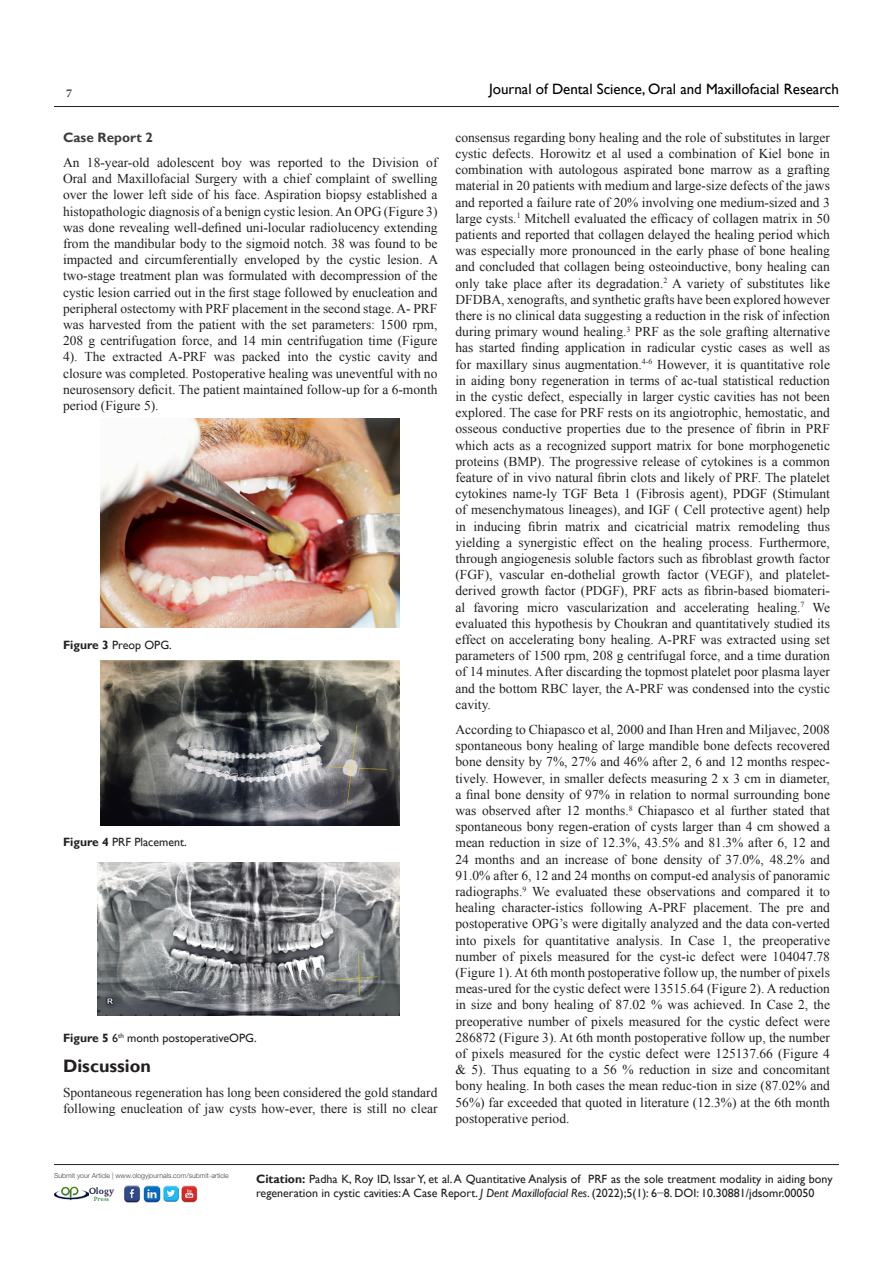
<style>
.page{position:relative;width:893px;height:1263px;background:#fff}
.page>*{position:absolute;margin:0;border:0;box-sizing:border-box;transform-origin:0 0}
.t1{font:700 18px "Gill Sans";color:#231f20}
.t2{font:15px "Gill Sans";color:#000}
.t3{font:13.5px/16.2px "Times New Roman";color:#231f20;text-align:justify}
.t4{font:700 13.5px "Gill Sans";color:#3e3e3f}
.t5{font:12px/14.4px "Gill Sans";color:#231f20}
.t6{font:700 12px "Minion Pro";color:#3e3e3f}
.t7{font:700 9px "Kelvinch";color:#101141}
.t8{font:300 6.9px "Helvetica Neue LT Std";color:#3e3e3f}
.t9{font:700 6px "Kelvinch";color:#31853f}
.s1{font-weight:700}
.s2{font-style:italic}
.s3{font-family:"Times New Roman"}
</style>
<div class="page">
<hr style="left:54px;top:106px;width:785px;height:1px;background:#231f20">
<hr style="left:54px;top:1164px;width:785px;height:1px;background:#231f20">
<img style="left:54px;top:1186px;width:35px;height:15px">
<img style="left:124px;top:1186px;width:16px;height:16px">
<img style="left:144px;top:1186px;width:16px;height:16px">
<img style="left:164px;top:1186px;width:34px;height:16px">
<img style="left:101px;top:660px;width:299px;height:166px">
<img style="left:98px;top:862px;width:302px;height:154px">
<img style="left:101px;top:419px;width:299px;height:208px">
<p class="t6" style="left:66px;top:85px;width:7px">7</p>
<p class="t4" style="left:63px;top:129px;width:92px">Case Report 2</p>
<p class="t3" style="left:63px;top:154px;width:377px">An 18-year-old adolescent boy was reported to the Division of Oral and Maxillofacial Surgery with a chief complaint of swelling over the lower left side of his face. Aspiration biopsy established a histopathologic diagnosis of a benign cystic lesion. An OPG (Figure 3) was done revealing well-defined uni-locular radiolucency extending from the mandibular body to the sigmoid notch. 38 was found to be impacted and circumferentially enveloped by the cystic lesion. A two-stage treatment plan was formulated with decompression of the cystic lesion carried out in the first stage followed by enucleation and peripheral ostectomy with PRF placement in the second stage. A- PRF was harvested from the patient with the set parameters: 1500 rpm, 208 g centrifugation force, and 14 min centrifugation time (Figure 4). The extracted A-PRF was packed into the cystic cavity and closure was completed. Postoperative healing was uneventful with no neurosensory deficit. The patient maintained follow-up for a 6-month period (Figure 5).</p>
<p class="t5" style="left:63px;top:638px;width:110px"><span class="s1">Figure 3</span> Preop OPG.</p>
<p class="t5" style="left:63px;top:834px;width:125px"><span class="s1">Figure 4</span> PRF Placement.</p>
<p class="t5" style="left:63px;top:1031px;width:195px"><span class="s1">Figure 5</span> 6<sup>th</sup> month postoperativeOPG.</p>
<p class="t1" style="left:63px;top:1055px;width:89px">Discussion</p>
<p class="t3" style="left:63px;top:1084px;width:376px">Spontaneous regeneration has long been considered the gold standard following enucleation of jaw cysts how-ever, there is still no clear</p>
<p class="t2" style="left:489px;top:80px;width:351px">Journal of Dental Science, Oral and Maxillofacial Research</p>
<p class="t3" style="left:455px;top:129px;width:376px">consensus regarding bony healing and the role of substitutes in larger cystic defects. Horowitz et al used a combination of Kiel bone in combination with autologous aspirated bone marrow as a grafting material in 20 patients with medium and large-size defects of the jaws and reported a failure rate of 20% involving one medium-sized and 3 large cysts.<sup>1</sup> Mitchell evaluated the efficacy of collagen matrix in 50 patients and reported that collagen delayed the healing period which was especially more pronounced in the early phase of bone healing and concluded that collagen being osteoinductive, bony healing can only take place after its degradation.<sup>2</sup> A variety of substitutes like DFDBA, xenografts, and synthetic grafts have been explored however there is no clinical data suggesting a reduction in the risk of infection during primary wound healing.<sup>3</sup> PRF as the sole grafting alternative has started finding application in radicular cystic cases as well as for maxillary sinus augmentation.<sup>4-6</sup> However, it is quantitative role in aiding bony regeneration in terms of ac-tual statistical reduction in the cystic defect, especially in larger cystic cavities has not been explored. The case for PRF rests on its angiotrophic, hemostatic, and osseous conductive properties due to the presence of fibrin in PRF which acts as a recognized support matrix for bone morphogenetic proteins (BMP). The progressive release of cytokines is a common feature of in vivo natural fibrin clots and likely of PRF. The platelet cytokines name-ly TGF Beta 1 (Fibrosis agent), PDGF (Stimulant of mesenchymatous lineages), and IGF ( Cell protective agent) help in inducing fibrin matrix and cicatricial matrix remodeling thus yielding a synergistic effect on the healing process. Furthermore, through angiogenesis soluble factors such as fibroblast growth factor (FGF), vascular en-dothelial growth factor (VEGF), and platelet&shy;derived growth factor (PDGF), PRF acts as fibrin-based biomateri&shy;al favoring micro vascularization and accelerating healing.<sup>7</sup> We evaluated this hypothesis by Choukran and quantitatively studied its effect on accelerating bony healing. A-PRF was extracted using set parameters of 1500 rpm, 208 g centrifugal force, and a time duration of 14 minutes. After discarding the topmost platelet poor plasma layer and the bottom RBC layer, the A-PRF was condensed into the cystic cavity.</p>
<p class="t3" style="left:455px;top:721px;width:376px">According to Chiapasco et al, 2000 and Ihan Hren and Miljavec, 2008 spontaneous bony healing of large mandible bone defects recovered bone density by 7%, 27% and 46% after 2, 6 and 12 months respec&shy;tively. However, in smaller defects measuring 2 x 3 cm in diameter, a final bone density of 97% in relation to normal surrounding bone was observed after 12 months.<sup>8</sup> Chiapasco et al further stated that spontaneous bony regen-eration of cysts larger than 4 cm showed a mean reduction in size of 12.3%, 43.5% and 81.3% after 6, 12 and 24 months and an increase of bone density of 37.0%, 48.2% and 91.0% after 6, 12 and 24 months on comput-ed analysis of panoramic radiographs.<sup>9</sup> We evaluated these observations and compared it to healing character-istics following A-PRF placement. The pre and postoperative OPG’s were digitally analyzed and the data con-verted into pixels for quantitative analysis. In Case 1, the preoperative number of pixels measured for the cyst-ic defect were 104047.78 (Figure 1). At 6th month postoperative follow up, the number of pixels meas-ured for the cystic defect were 13515.64 (Figure 2). A reduction in size and bony healing of 87.02 % was achieved. In Case 2, the preoperative number of pixels measured for the cystic defect were 286872 (Figure 3). At 6th month postoperative follow up, the number of pixels measured for the cystic defect were 125137.66 (Figure 4 &amp; 5). Thus equating to a 56 % reduction in size and concomitant bony healing. In both cases the mean reduc-tion in size (87.02% and 56%) far exceeded that quoted in literature (12.3%) at the 6th month postoperative period.</p>
<p class="t8" style="left:54px;top:1171px;width:176px">Submit your Article | www.ologyjournals.com/submit-article</p>
<p class="t7" style="left:89px;top:1184px;width:27px">Ology</p>
<p class="t9" style="left:94px;top:1194px;width:17px">Press</p>
<p class="t5" style="left:256px;top:1171px;width:578px"><span class="s1">Citation:</span> Padha K, Roy ID, Issar Y, et al. A Quantitative Analysis of PRF as the sole treatment modality in aiding bony regeneration in cystic cavities: A Case Report. <span class="s2">J Dent Maxillofacial Res</span>. (2022);5(1): 6<span class="s3">−</span>8. DOI: 10.30881/jdsomr.00050</p>
</div>
